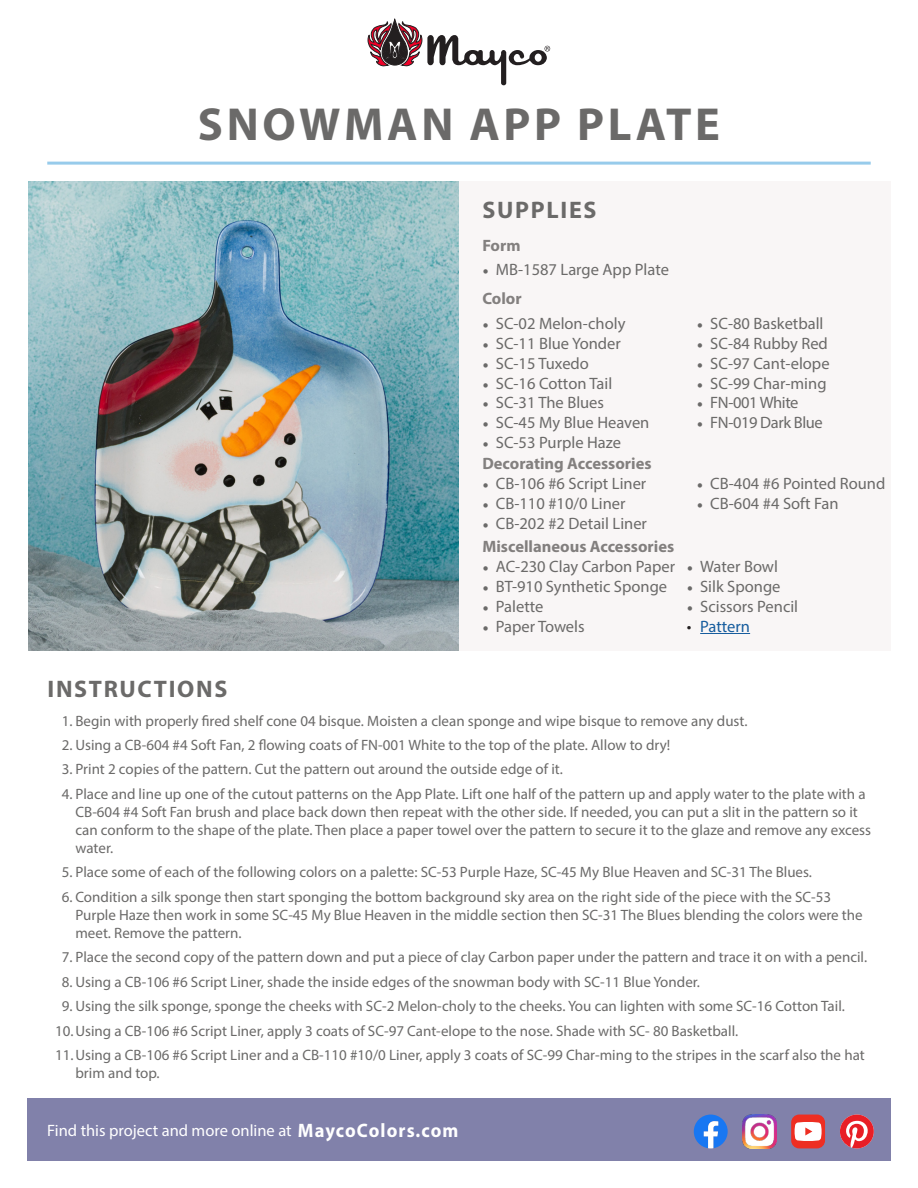
<style>
.page{position:relative;width:918px;height:1188px;background:#fff}
.page>*{position:absolute;margin:0;border:0;box-sizing:border-box;transform-origin:0 0}
.t1{font:700 46.5px "Myriad Pro";letter-spacing:.08em;color:#6b6a69}
.t2{font:700 24px "Myriad Pro";letter-spacing:.07em;color:#6b6a69}
.t3{font:700 19.5px "Myriad Pro";letter-spacing:.06em;color:#fff;scale:.95 1}
.t4{font:16.5px "Myriad Pro";color:#6b6a69}
.t5{font:700 16.5px "Myriad Pro";color:#83807f}
.t6{font:16.5px "Myriad Pro";color:#fff}
.t7{font:16.5px "Myriad Pro";letter-spacing:-.025em;color:#6b6a69}
.t8{font:700 16.5px "Myriad Pro";color:#827f7e}
.t9{font:16.5px "Myriad Pro";color:#175d9e}
.t10{font:15px/18px "Myriad Pro";color:#6b6a69}
.s1{font-family:"Minion Pro"}
.s2{color:#231f20}
</style>
<div class="page">
<div style="left:427px;top:181px;width:464px;height:470px;background:#f9f6f6"></div>
<hr style="left:700px;top:633px;width:50px;height:1px;background:#175d9e">
<img style="left:28px;top:181px;width:431px;height:470px">
<div style="left:27px;top:1099px;width:864px;height:62px;background:#8181aa"></div>
<svg style="left:368px;top:19px;width:182px;height:66px"></svg>
<hr style="left:47px;top:162px;width:824px;height:3px;background:#97cbeb">
<svg style="left:694px;top:1115px;width:34px;height:33px"></svg>
<svg style="left:840px;top:1115px;width:34px;height:33px"></svg>
<div style="left:791px;top:1115px;width:34px;height:33px;background:#ee2e22;border-radius:8px"></div>
<svg style="left:795px;top:1122px;width:27px;height:19px"></svg>
<img style="left:742px;top:1115px;width:34px;height:33px">
<p class="t1" style="left:198px;top:94px;width:524px">SNOWMAN APP PLATE</p>
<p class="t2" style="left:48px;top:673px;width:181px">INSTRUCTIONS</p>
<p class="t2" style="left:483px;top:194px;width:115px">SUPPLIES</p>
<p class="t5" style="left:482px;top:235px;width:40px">Form</p>
<p class="t4" style="left:482px;top:259px;width:188px"><span class="s1">•</span> MB-1587 Large App Plate</p>
<p class="t5" style="left:482px;top:288px;width:41px">Color</p>
<p class="t4" style="left:482px;top:313px;width:145px"><span class="s1">•</span> SC-02 Melon-choly</p>
<p class="t4" style="left:482px;top:333px;width:140px"><span class="s1">•</span> SC-11 Blue Yonder</p>
<p class="t4" style="left:482px;top:353px;width:108px"><span class="s1">•</span> SC-15 Tuxedo</p>
<p class="t4" style="left:482px;top:373px;width:131px"><span class="s1">•</span> SC-16 Cotton Tail</p>
<p class="t4" style="left:482px;top:393px;width:123px"><span class="s1">•</span> SC-31 The Blues</p>
<p class="t4" style="left:482px;top:412px;width:169px"><span class="s1">•</span> SC-45 My Blue Heaven</p>
<p class="t4" style="left:482px;top:432px;width:140px"><span class="s1">•</span> SC-53 Purple Haze</p>
<p class="t5" style="left:482px;top:452px;width:171px">Decorating Accessories</p>
<p class="t4" style="left:482px;top:474px;width:165px"><span class="s1">•</span> CB-106 #6 Script Liner</p>
<p class="t4" style="left:482px;top:494px;width:145px"><span class="s1">•</span> CB-110 #10/0 Liner</p>
<p class="t4" style="left:482px;top:513px;width:166px"><span class="s1">•</span> CB-202 #2 Detail Liner</p>
<p class="t8" style="left:482px;top:535px;width:193px">Miscellaneous Accessories</p>
<p class="t4" style="left:482px;top:557px;width:194px"><span class="s1">•</span> AC-230 Clay Carbon Paper</p>
<p class="t4" style="left:482px;top:577px;width:186px"><span class="s1">•</span> BT-910 Synthetic Sponge</p>
<p class="t4" style="left:482px;top:596px;width:63px"><span class="s1">•</span> Palette</p>
<p class="t4" style="left:482px;top:616px;width:104px"><span class="s1">•</span> Paper Towels</p>
<p class="t4" style="left:697px;top:313px;width:128px"><span class="s1">•</span> SC-80 Basketball</p>
<p class="t4" style="left:697px;top:333px;width:133px"><span class="s1">•</span> SC-84 Rubby Red</p>
<p class="t4" style="left:697px;top:353px;width:134px"><span class="s1">•</span> SC-97 Cant-elope</p>
<p class="t4" style="left:697px;top:373px;width:131px"><span class="s1">•</span> SC-99 Char-ming</p>
<p class="t7" style="left:697px;top:393px;width:103px"><span class="s1">•</span> FN-001 White</p>
<p class="t7" style="left:697px;top:412px;width:127px"><span class="s1">•</span> FN-019 Dark Blue</p>
<p class="t4" style="left:697px;top:474px;width:190px"><span class="s1">•</span> CB-404 #6 Pointed Round</p>
<p class="t4" style="left:697px;top:494px;width:143px"><span class="s1">•</span> CB-604 #4 Soft Fan</p>
<p class="t4" style="left:687px;top:557px;width:93px"><span class="s1">•</span> Water Bowl</p>
<p class="t4" style="left:687px;top:577px;width:95px"><span class="s1">•</span> Silk Sponge</p>
<p class="t4" style="left:687px;top:596px;width:113px"><span class="s1">•</span> Scissors Pencil</p>
<p class="t9" style="left:687px;top:616px;width:65px"><span class="s2">•</span> Pattern</p>
<p class="t10" style="left:62px;top:711px;width:687px">1. Begin with properly fired shelf cone 04 bisque. Moisten a clean sponge and wipe bisque to remove any dust.</p>
<p class="t10" style="left:62px;top:736px;width:610px">2. Using a CB-604 #4 Soft Fan, 2 flowing coats of FN-001 White to the top of the plate. Allow to dry!</p>
<p class="t10" style="left:62px;top:760px;width:502px">3. Print 2 copies of the pattern. Cut the pattern out around the outside edge of it.</p>
<p class="t10" style="left:75px;top:785px;width:797px;text-indent:-14px">4. Place and line up one of the cutout patterns on the App Plate. Lift one half of the pattern up and apply water to the plate with a CB-604 #4 Soft Fan brush and place back down then repeat with the other side. If needed, you can put a slit in the pattern so it can conform to the shape of the plate. Then place a paper towel over the pattern to secure it to the glaze and remove any excess water.</p>
<p class="t10" style="left:62px;top:863px;width:752px">5. Place some of each of the following colors on a palette: SC-53 Purple Haze, SC-45 My Blue Heaven and SC-31 The Blues.</p>
<p class="t10" style="left:75px;top:888px;width:789px;text-indent:-14px">6. Condition a silk sponge then start sponging the bottom background sky area on the right side of the piece with the SC-53<br>Purple Haze then work in some SC-45 My Blue Heaven in the middle section then SC-31 The Blues blending the colors were the meet. Remove the pattern.</p>
<p class="t10" style="left:62px;top:948px;width:807px">7. Place the second copy of the pattern down and put a piece of clay Carbon paper under the pattern and trace it on with a pencil.</p>
<p class="t10" style="left:62px;top:973px;width:640px">8. Using a CB-106 #6 Script Liner, shade the inside edges of the snowman body with SC-11 Blue Yonder.</p>
<p class="t10" style="left:62px;top:997px;width:784px">9. Using the silk sponge, sponge the cheeks with SC-2 Melon-choly to the cheeks. You can lighten with some SC-16 Cotton Tail.</p>
<p class="t10" style="left:55px;top:1022px;width:684px">10.Using a CB-106 #6 Script Liner, apply 3 coats of SC-97 Cant-elope to the nose. Shade with SC- 80 Basketball.</p>
<p class="t10" style="left:75px;top:1046px;width:791px;text-indent:-20px">11.Using a CB-106 #6 Script Liner and a CB-110 #10/0 Liner, apply 3 coats of SC-99 Char-ming to the stripes in the scarf also the hat brim and top.</p>
<p class="t6" style="left:47px;top:1120px;width:246px">Find this project and more online at</p>
<p class="t3" style="left:298px;top:1118px;width:171px">MaycoColors.com</p>
</div>
